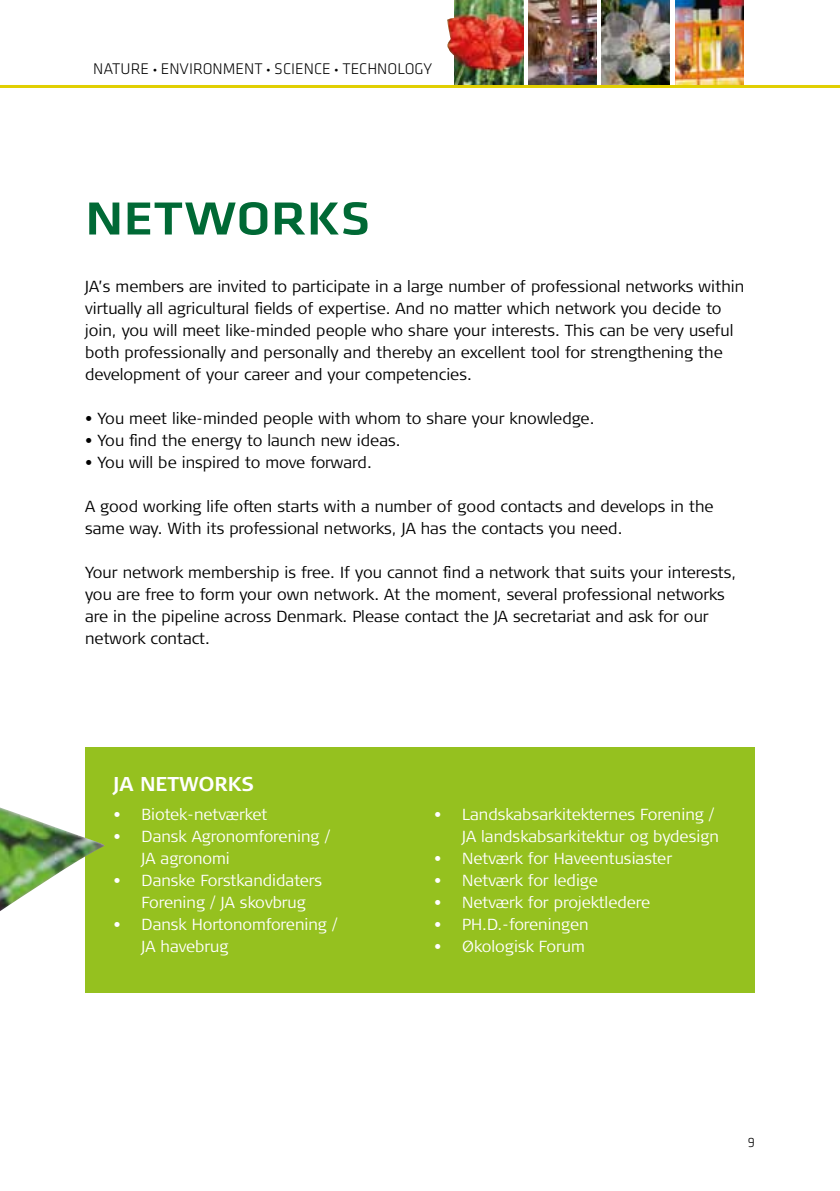
<style>
.page{position:relative;width:840px;height:1191px;background:#fff}
.page>*{position:absolute;margin:0;border:0;box-sizing:border-box;transform-origin:0 0}
.t1{font:500 48px "Klavika";color:#006935;scale:1.15 1}
.t2{font:700 20px "Signa Normal";color:#fff}
.t3{font:300 16px/22px "Signa Normal";color:#000}
.t4{font:300 16px/22px "Signa Normal";color:#fff}
.t5{font:300 16px "Klavika";color:#000}
.t6{font:300 16px "Signa Normal";letter-spacing:-.02em;color:#fff}
.t7{font:300 14px "Klavika";color:#000}
.s1{font-size:12px}
</style>
<div class="page">
<div style="left:85px;top:747px;width:669px;height:245px;background:#95c11f"></div>
<img style="left:0;top:807px;width:105px;height:104px">
<img style="left:528px;top:0;width:68px;height:85px">
<img style="left:454px;top:0;width:69px;height:85px">
<img style="left:447px;top:16px;width:43px;height:69px">
<img style="left:601px;top:0;width:68px;height:85px">
<img style="left:675px;top:0;width:67px;height:85px">
<hr style="left:0;top:85px;width:839px;height:3px;background:#e1cf00">
<p class="t5" style="left:93px;top:59px;width:340px">NATURE <span class="s1">•</span> ENVIRONMENT <span class="s1">•</span> SCIENCE <span class="s1">•</span> TECHNOLOGY</p>
<h1 class="t1" style="left:85px;top:186px;width:249px">NETWORKS</h1>
<p class="t3" style="left:85px;top:276px;width:660px">JA’s members are invited to participate in a large number of professional networks within virtually all agricultural fields of expertise. And no matter which network you decide to join, you will meet like-minded people who share your interests. This can be very useful both professionally and personally and thereby an excellent tool for strengthening the development of your career and your competencies.</p>
<p class="t3" style="left:85px;top:408px;width:510px">• You meet like-minded people with whom to share your knowledge.</p>
<p class="t3" style="left:85px;top:430px;width:317px">• You find the energy to launch new ideas.</p>
<p class="t3" style="left:85px;top:452px;width:288px">• You will be inspired to move forward.</p>
<p class="t3" style="left:85px;top:496px;width:629px">A good working life often starts with a number of good contacts and develops in the same way. With its professional networks, JA has the contacts you need.</p>
<p class="t3" style="left:85px;top:562px;width:652px">Your network membership is free. If you cannot find a network that suits your interests, you are free to form your own network. At the moment, several professional networks are in the pipeline across Denmark. Please contact the JA secretariat and ask for our network contact.</p>
<p class="t2" style="left:113px;top:772px;width:142px">JA NETWORKS</p>
<p class="t6" style="left:113px;top:805px;width:155px">• Biotek-netværket</p>
<p class="t4" style="left:141px;top:826px;width:190px;text-indent:-28px">• Dansk Agronomforening /<br>JA agronomi</p>
<p class="t4" style="left:141px;top:870px;width:182px;text-indent:-28px">• Danske Forstkandidaters<br>Forening / JA skovbrug</p>
<p class="t4" style="left:141px;top:914px;width:198px;text-indent:-28px">• Dansk Hortonomforening /<br>JA havebrug</p>
<p class="t4" style="left:434px;top:804px;width:286px;text-align:right">• Landskabsarkitekternes Forening /<br>JA landskabsarkitektur og bydesign</p>
<p class="t4" style="left:434px;top:848px;width:239px">• Netværk for Haveentusiaster</p>
<p class="t4" style="left:434px;top:870px;width:165px">• Netværk for ledige</p>
<p class="t4" style="left:434px;top:892px;width:217px">• Netværk for projektledere</p>
<p class="t4" style="left:434px;top:914px;width:156px">• PH.D.-foreningen</p>
<p class="t4" style="left:434px;top:936px;width:152px">• Økologisk Forum</p>
<p class="t7" style="left:747px;top:1134px;width:9px">9</p>
</div>
